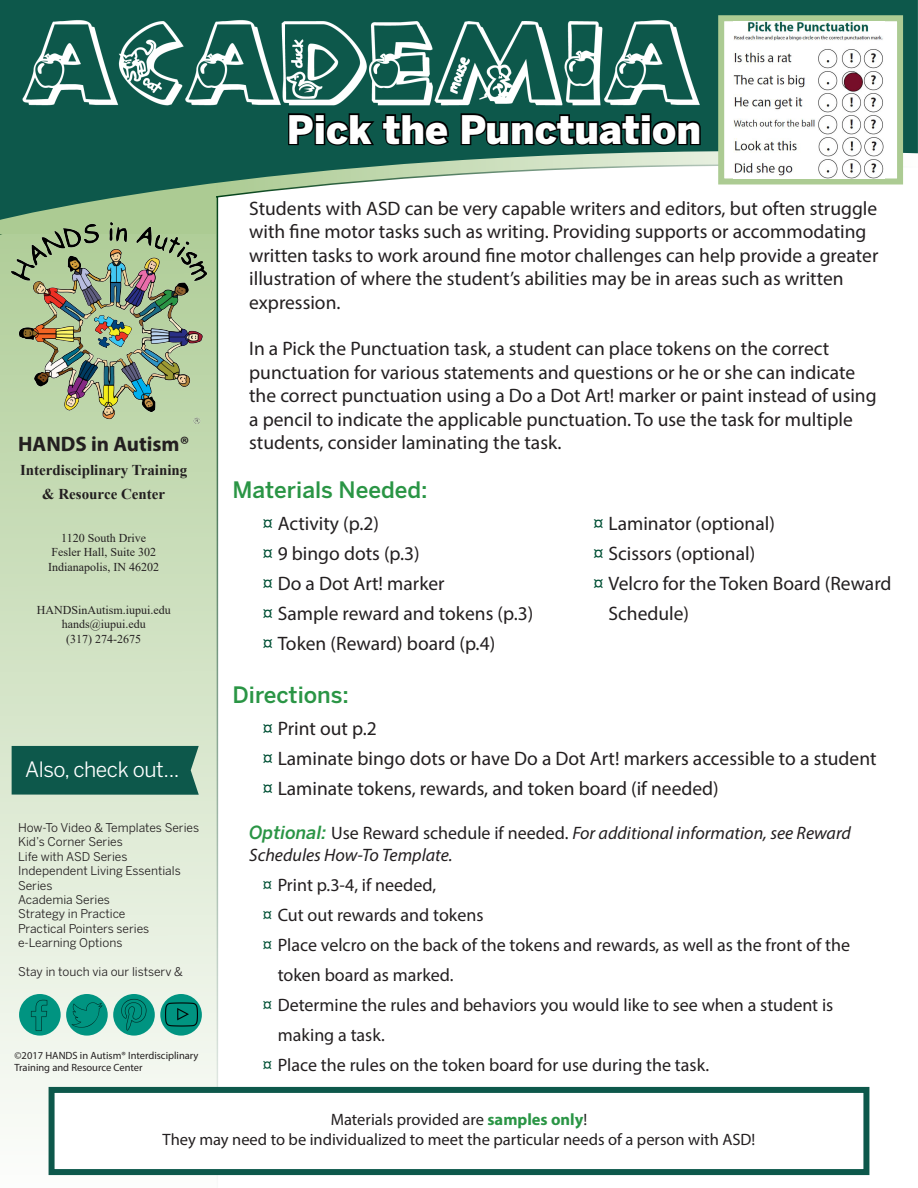
<style>
.page{position:relative;width:918px;height:1188px;background:#fff}
.page>*{position:absolute;margin:0;border:0;box-sizing:border-box;transform-origin:0 0}
.HandoutTitle{font:900 39px "Benton Sans";color:#fff}
.Subtitle{font:500 22.5px "Benton Sans";color:#2a9545}
.t1{font:21px "Benton Sans";letter-spacing:-.02em;color:#fff}
.t2{font:700 21px "Myriad Pro";color:#231f20}
.Main_Paragraph{font:19.5px/23.4px "Myriad Pro";color:#231f20}
.t3{font:18px/30px "Myriad Pro";color:#231f20}
.Subtitle-2{font:italic 18px/21.6px "Myriad Pro";color:#231f20}
.t4{font:16.5px/19.8px "Myriad Pro";color:#231f20;text-align:center}
.t5{font:700 15px/24px "Times New Roman";color:#231f20;text-align:center}
.t6{font:12px/14.4px "Benton Sans";color:#231f20}
.t7{font:12px/14.4px "Times New Roman";color:#231f20;text-align:center}
.t8{font:10.5px/12.6px "Myriad Pro";color:#231f20}
.s1{color:#005035}
.s2{font-family:"Benton Sans";font-weight:500;color:#2a9545}
.s3{font-style:normal}
.s4{font-weight:700;color:#2a9545}
</style>
<div class="page">
<svg style="left:0;top:235px;width:218px;height:941px;background:#d7e6cc"></svg>
<div style="left:52px;top:1090px;width:814px;height:82px;background:#fff"></div>
<div style="left:49px;top:1087px;width:820px;height:88px;border:6px solid #0d584b"></div>
<svg style="left:0;top:0;width:918px;height:220px;fill:#0d584b"></svg>
<img style="left:12px;top:222px;width:195px;height:201px">
<div style="left:12px;top:746px;width:187px;height:49px;background:#0d584b"></div>
<div style="left:19px;top:994px;width:42px;height:42px;background:#009481;border-radius:50%"></div>
<img style="left:29px;top:996px;width:21px;height:38px">
<svg style="left:160px;top:994px;width:42px;height:42px"></svg>
<img style="left:165px;top:999px;width:32px;height:32px">
<svg style="left:113px;top:994px;width:42px;height:42px"></svg>
<img style="left:118px;top:998px;width:32px;height:36px">
<svg style="left:66px;top:994px;width:42px;height:42px"></svg>
<img style="left:68px;top:996px;width:38px;height:38px">
<svg style="left:287px;top:112px;width:164px;height:35px;background:#07342c"></svg>
<svg style="left:459px;top:112px;width:243px;height:35px;background:#07332c"></svg>
<div style="left:718px;top:15px;width:185px;height:169px;background:#fff;border:6px solid #accb93"></div>
<img style="left:22px;top:13px;width:679px;height:92px">
<img style="left:733px;top:22px;width:152px;height:157px">
<p class="t2" style="left:18px;top:430px;width:173px">HANDS in Autism®</p>
<p class="t5" style="left:20px;top:457px;width:169px">Interdisciplinary Training &amp; Resource Center</p>
<p class="t7" style="left:48px;top:530px;width:112px">1120 South Drive<br>Fesler Hall, Suite 302<br>Indianapolis, IN 46202</p>
<p class="t7" style="left:37px;top:602px;width:136px">HANDSinAutism.iupui.edu hands@iupui.edu<br>(317) 274-2675</p>
<p class="t1" style="left:25px;top:757px;width:156px">Also, check out...</p>
<p class="t6" style="left:18px;top:821px;width:183px">How-To Video &amp; Templates Series<br>Kid’s Corner Series<br>Life with ASD Series<br>Independent Living Essentials<br>Series<br>Academia Series<br>Strategy in Practice<br>Practical Pointers series e-Learning Options</p>
<p class="t6" style="left:18px;top:965px;width:166px">Stay in touch via our listserv &amp;</p>
<p class="t8" style="left:15px;top:1049px;width:186px">©2017 HANDS in Autism® Interdisciplinary<br>Training and Resource Center</p>
<p class="HandoutTitle" style="left:287px;top:104px;width:416px">Pick the Punctuation</p>
<p class="Main_Paragraph" style="left:249px;top:197px;width:631px">Students with ASD can be very capable writers and editors, but often struggle with fine motor tasks such as writing. Providing supports or accommodating written tasks to work around fine motor challenges can help provide a greater illustration of where the student’s abilities may be in areas such as written expression.</p>
<p class="Main_Paragraph" style="left:249px;top:337px;width:629px">In a Pick the Punctuation task, a student can place tokens on the correct punctuation for various statements and questions or he or she can indicate the correct punctuation using a Do a Dot Art! marker or paint instead of using a pencil to indicate the applicable punctuation. To use the task for multiple students, consider laminating the task.</p>
<p class="Subtitle" style="left:232px;top:476px;width:197px">Materials Needed:</p>
<p class="Main_Paragraph" style="left:263px;top:511px;width:118px"><span class="s1">¤</span> Activity (p.2)</p>
<p class="Main_Paragraph" style="left:263px;top:541px;width:159px"><span class="s1">¤</span> 9 bingo dots (p.3)</p>
<p class="Main_Paragraph" style="left:263px;top:571px;width:183px"><span class="s1">¤</span> Do a Dot Art! marker</p>
<p class="Main_Paragraph" style="left:263px;top:601px;width:272px"><span class="s1">¤</span> Sample reward and tokens (p.3)</p>
<p class="Main_Paragraph" style="left:263px;top:631px;width:234px"><span class="s1">¤</span> Token (Reward) board (p.4)</p>
<p class="Subtitle" style="left:232px;top:681px;width:118px">Directions:</p>
<p class="Main_Paragraph" style="left:593px;top:511px;width:183px"><span class="s1">¤</span> Laminator (optional)</p>
<p class="Main_Paragraph" style="left:593px;top:541px;width:163px"><span class="s1">¤</span> Scissors (optional)</p>
<p class="Main_Paragraph" style="left:608px;top:568px;width:285px;line-height:30px;text-indent:-15px"><span class="s1">¤</span> Velcro for the Token Board (Reward<br>Schedule)</p>
<p class="Main_Paragraph" style="left:263px;top:716px;width:116px"><span class="s1">¤</span> Print out p.2</p>
<p class="Main_Paragraph" style="left:263px;top:746px;width:615px"><span class="s1">¤</span> Laminate bingo dots or have Do a Dot Art! markers accessible to a student</p>
<p class="Main_Paragraph" style="left:263px;top:776px;width:458px"><span class="s1">¤</span> Laminate tokens, rewards, and token board (if needed)</p>
<p class="Subtitle-2" style="left:249px;top:822px;width:603px"><span class="s2">Optional:</span> <span class="s3">Use Reward schedule if needed.</span> For additional information, see Reward<br>Schedules How-To Template.</p>
<p class="t3" style="left:263px;top:870px;width:175px"><span class="s1">¤</span> Print p.3-4, if needed,</p>
<p class="t3" style="left:263px;top:900px;width:222px"><span class="s1">¤</span> Cut out rewards and tokens</p>
<p class="t3" style="left:278px;top:930px;width:574px;text-indent:-15px"><span class="s1">¤</span> Place velcro on the back of the tokens and rewards, as well as the front of the token board as marked.</p>
<p class="t3" style="left:278px;top:990px;width:557px;text-indent:-15px"><span class="s1">¤</span> Determine the rules and behaviors you would like to see when a student is making a task.</p>
<p class="t3" style="left:263px;top:1050px;width:448px"><span class="s1">¤</span> Place the rules on the token board for use during the task.</p>
<p class="t4" style="left:163px;top:1109px;width:594px">Materials provided are <span class="s4">samples only</span>!<br>They may need to be individualized to meet the particular needs of a person with ASD!</p>
</div>
